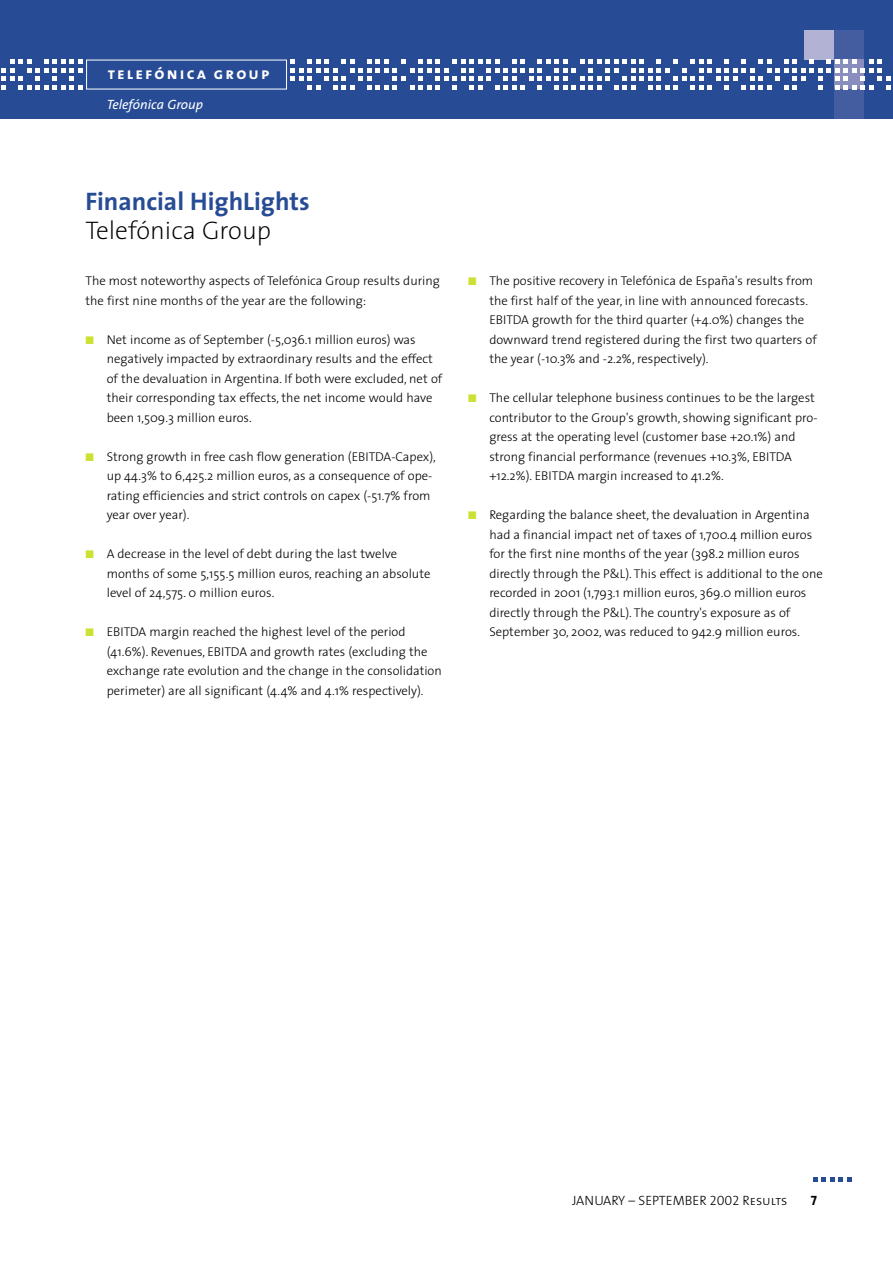
<style>
.page{position:relative;width:893px;height:1263px;background:#fff}
.page>*{position:absolute;margin:0;border:0;box-sizing:border-box;transform-origin:0 0}
.t1{font:700 25.5px "The Sans";color:#274c95}
.t2{font:200 25.5px "The Sans";color:#000}
.t3{font:16.5px "The Sans Bold Caps";letter-spacing:.13em;color:#fff}
.t4{font:13.5px "The Sans Light Caps";color:#000}
.t5{font:italic 13.5px "The Sans";color:#fff}
.t6{font:13.5px "The Sans Bold Caps";color:#000}
.t7{font:300 12.75px/19.5px "The Sans";color:#000}
.s1{font-family:"European Pi Three";font-weight:400;color:#cce134}
</style>
<div class="page">
<div style="left:0;top:0;width:892px;height:119px;background:#274c95"></div>
<div style="left:804px;top:30px;width:30px;height:30px;background:#b2b3d4"></div>
<div style="left:834px;top:30px;width:30px;height:30px;background:#445ca0"></div>
<div style="left:834px;top:89px;width:30px;height:30px;background:#445ca0"></div>
<svg style="left:813px;top:1178px;width:38px;height:4px"></svg>
<svg style="left:1px;top:60px;width:81px;height:29px"></svg>
<svg style="left:291px;top:60px;width:599px;height:29px"></svg>
<p class="t3" style="left:108px;top:63px;width:163px">telefónica group</p>
<p class="t5" style="left:107px;top:100px;width:98px">Telefónica Group</p>
<h1 class="t1" style="left:85px;top:192px;width:226px">Financial HighLights</h1>
<h1 class="t2" style="left:85px;top:221px;width:187px">Telefónica Group</h1>
<p class="t7" style="left:85px;top:272px;width:356px">The most noteworthy aspects of Telefónica Group results during the first nine months of the year are the following:</p>
<p class="t7" style="left:107px;top:331px;width:337px;text-indent:-21px"><span class="s1">-</span> Net income as of September (-5,036.1 million euros) was negatively impacted by extraordinary results and the effect of the devaluation in Argentina. If both were excluded, net of their corresponding tax effects, the net income would have been 1,509.3 million euros.</p>
<p class="t7" style="left:107px;top:448px;width:331px;text-indent:-21px"><span class="s1">-</span> Strong growth in free cash flow generation (EBITDA-Capex), up 44.3% to 6,425.2 million euros, as a consequence of ope&shy;rating efficiencies and strict controls on capex (-51.7% from year over year).</p>
<p class="t7" style="left:107px;top:545px;width:325px;text-indent:-21px"><span class="s1">-</span> A decrease in the level of debt during the last twelve months of some 5,155.5 million euros, reaching an absolute level of 24,575. 0 million euros.</p>
<p class="t7" style="left:107px;top:623px;width:336px;text-indent:-21px"><span class="s1">-</span> EBITDA margin reached the highest level of the period (41.6%). Revenues, EBITDA and growth rates (excluding the exchange rate evolution and the change in the consolidation perimeter) are all significant (4.4% and 4.1% respectively).</p>
<p class="t7" style="left:489px;top:272px;width:329px;text-indent:-21px"><span class="s1">-</span> The positive recovery in Telefónica de España's results from the first half of the year, in line with announced forecasts.<br>EBITDA growth for the third quarter (+4.0%) changes the downward trend registered during the first two quarters of the year (-10.3% and -2.2%, respectively).</p>
<p class="t7" style="left:489px;top:389px;width:330px;text-indent:-21px"><span class="s1">-</span> The cellular telephone business continues to be the largest contributor to the Group's growth, showing significant pro&shy;gress at the operating level (customer base +20.1%) and strong financial performance (revenues +10.3%, EBITDA +12.2%). EBITDA margin increased to 41.2%.</p>
<p class="t7" style="left:489px;top:506px;width:335px;text-indent:-21px"><span class="s1">-</span> Regarding the balance sheet, the devaluation in Argentina had a financial impact net of taxes of 1,700.4 million euros for the first nine months of the year (398.2 million euros directly through the P&amp;L). This effect is additional to the one recorded in 2001 (1,793.1 million euros, 369.0 million euros directly through the P&amp;L). The country's exposure as of September 30, 2002, was reduced to 942.9 million euros.</p>
<p class="t4" style="left:572px;top:1192px;width:217px">JANUARY – SEPTEMBER 2002 Results</p>
<p class="t6" style="left:810px;top:1192px;width:8px">7</p>
</div>
